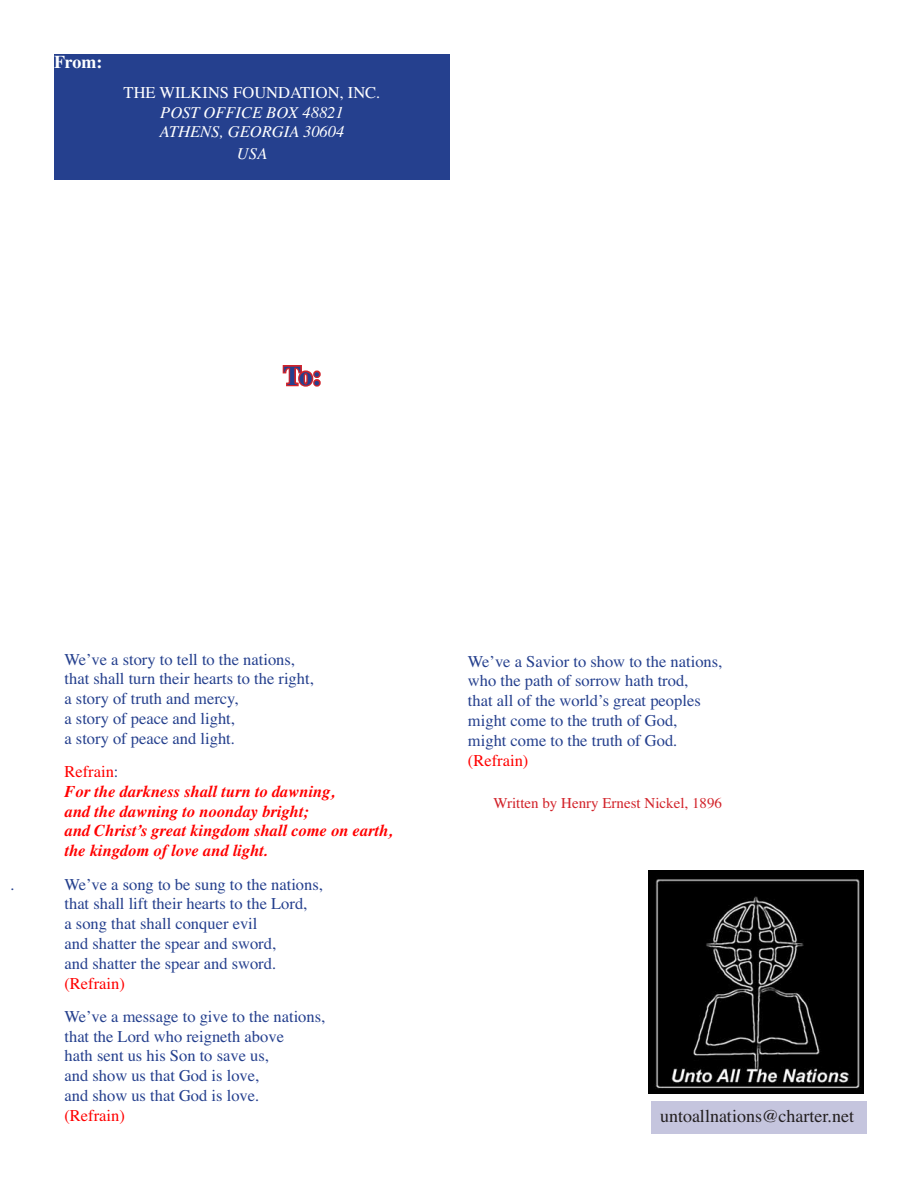
<style>
.page{position:relative;width:918px;height:1188px;background:#fff}
.page>*{position:absolute;margin:0;border:0;box-sizing:border-box;transform-origin:0 0}
.t1{font:700 27px "Times";color:#25408e}
.t2{font:18px "Times";color:#231f20}
.t3{font:700 18px "Times";color:#fff}
.t4{font:16.5px/19.8px "Times";color:#25408e}
.t5{font:italic 700 16.5px/19.8px "Times";color:#f00}
.t6{font:italic 16.5px/19.8px "Times";color:#fff}
.t7{font:16.5px "Times";color:#f00}
.t8{font:16.5px "Times";color:#fff}
.t9{font:15px "Times";color:#d2232a}
.s1{font-weight:400;font-style:normal}
.s2{font-weight:400;font-style:normal;color:#25408e}
</style>
<div class="page">
<img style="left:648px;top:870px;width:216px;height:224px">
<div style="left:651px;top:1101px;width:216px;height:33px;background:#c5c5de"></div>
<div style="left:54px;top:54px;width:396px;height:126px;background:#25408e"></div>
<svg style="left:282px;top:365px;width:39px;height:22px"></svg>
<p class="t3" style="left:54px;top:55px;width:50px">From:</p>
<p class="t8" style="left:124px;top:86px;width:258px">THE WILKINS FOUNDATION, INC.</p>
<p class="t6" style="left:160px;top:104px;width:186px">POST OFFICE BOX 48821<br>ATHENS, GEORGIA 30604</p>
<p class="t6" style="left:237px;top:145px;width:32px">USA</p>
<h1 class="t1" style="left:284px;top:366px;width:40px">To:</h1>
<p class="t4" style="left:64px;top:651px;width:251px">We’ve a story to tell to the nations, that shall turn their hearts to the right, a story of truth and mercy,<br>a story of peace and light,<br>a story of peace and light.</p>
<p class="t5" style="left:64px;top:763px;width:329px"><span class="s1">Refrain</span><span class="s2">:<br></span>For the darkness shall turn to dawning,<br>and the dawning to noonday bright;<br>and Christ’s great kingdom shall come on earth, the kingdom of love and light.</p>
<p class="t4" style="left:10px;top:876px;width:6px">.</p>
<p class="t4" style="left:65px;top:876px;width:260px">We’ve a song to be sung to the nations, that shall lift their hearts to the Lord,<br>a song that shall conquer evil<br>and shatter the spear and sword,<br>and shatter the spear and sword.</p>
<p class="t7" style="left:64px;top:977px;width:62px">(Refrain)</p>
<p class="t4" style="left:65px;top:1008px;width:262px">We’ve a message to give to the nations, that the Lord who reigneth above<br>hath sent us his Son to save us,<br>and show us that God is love,<br>and show us that God is love.</p>
<p class="t7" style="left:64px;top:1109px;width:62px">(Refrain)</p>
<p class="t4" style="left:468px;top:653px;width:256px">We’ve a Savior to show to the nations, who the path of sorrow hath trod,<br>that all of the world’s great peoples might come to the truth of God,<br>might come to the truth of God.</p>
<p class="t7" style="left:468px;top:754px;width:62px">(Refrain)</p>
<p class="t9" style="left:494px;top:797px;width:230px">Written by Henry Ernest Nickel, 1896</p>
<p class="t2" style="left:660px;top:1109px;width:196px">untoallnations@charter.net</p>
</div>
